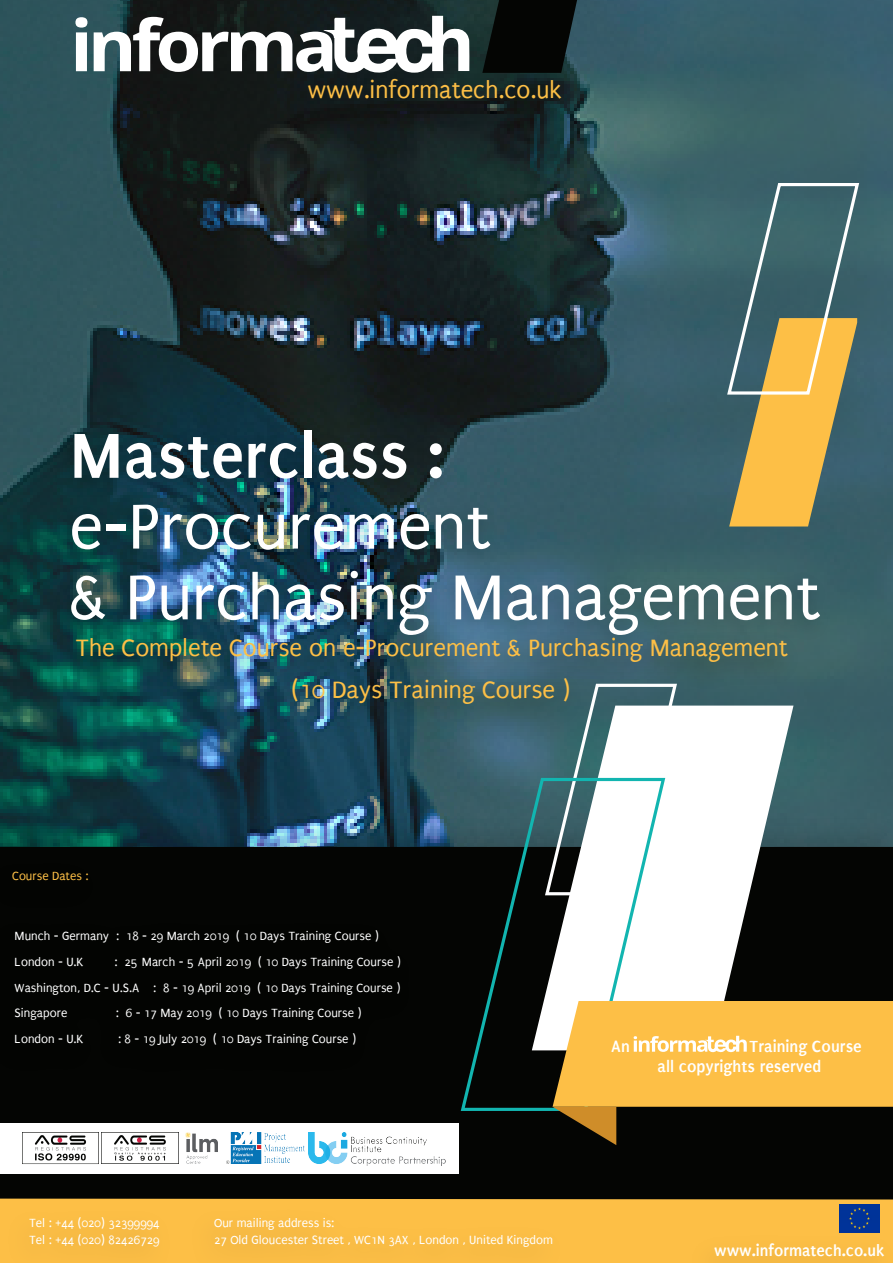
<style>
.page{position:relative;width:893px;height:1263px;background:#fff}
.page>*{position:absolute;margin:0;border:0;box-sizing:border-box;transform-origin:0 0}
.t1{font:68.25px/70.8px "Puritan";color:#fff}
.t2{font:700 68.25px "Puritan";color:#fff}
.t3{font:25.5px/41.7px "Puritan";color:#fdbf46;text-align:center}
.t4{font:700 17.25px/19.8px "Puritan";color:#fff}
.t5{font:700 16.95px "Puritan";color:#fff}
.t6{font:12.75px/25.5px "Puritan";color:#fff}
.t7{font:12.75px "Puritan";color:#fdbf46}
</style>
<div class="page">
<img style="left:0;top:0;width:893px;height:809px">
<svg style="left:482px;top:0;width:95px;height:58px;background:#0a0f0e"></svg>
<div style="left:0;top:847px;width:893px;height:351px;background:#040503"></div>
<svg style="left:665px;top:914px;width:128px;height:87px"></svg>
<svg style="left:461px;top:914px;width:204px;height:197px;fill:#040503"></svg>
<div style="left:601px;top:1198px;width:292px;height:65px;background:#fdbf46"></div>
<img style="left:46px;top:409px;width:789px;height:207px">
<img style="left:41px;top:616px;width:852px;height:234px">
<img style="left:257px;top:658px;width:636px;height:256px">
<div style="left:0;top:911px;width:483px;height:198px;background:#040503"></div>
<div style="left:0;top:1197px;width:179px;height:66px;background:#fbbd45"></div>
<div style="left:179px;top:1197px;width:422px;height:66px;background:#fcbe45"></div>
<div style="left:679px;top:1223px;width:214px;height:40px;background:#fcbe45"></div>
<div style="left:0;top:850px;width:481px;height:198px;background:#030402"></div>
<img style="left:273px;top:58px;width:620px;height:256px">
<svg style="left:725px;top:181px;width:136px;height:345px;background:#838663"></svg>
<svg style="left:75px;top:17px;width:12px;height:54px"></svg>
<svg style="left:94px;top:16px;width:375px;height:59px"></svg>
<svg style="left:553px;top:1001px;width:340px;height:144px;background:#bd913b"></svg>
<img style="left:839px;top:1205px;width:41px;height:27px">
<div style="left:0;top:1124px;width:458px;height:50px;background:#fff"></div>
<img style="left:22px;top:1133px;width:76px;height:31px">
<img style="left:114px;top:1135px;width:52px;height:26px">
<img style="left:186px;top:1133px;width:32px;height:30px">
<img style="left:227px;top:1133px;width:78px;height:30px">
<img style="left:308px;top:1133px;width:137px;height:32px">
<h2 class="t3" style="left:307px;top:69px;width:256px">www.informatech.co.uk</h2>
<h1 class="t2" style="left:69px;top:418px;width:376px">Masterclass :</h1>
<h1 class="t1" style="left:69px;top:492px;width:752px">e-Procurement<br>&amp; Purchasing Management</h1>
<h2 class="t3" style="left:75px;top:627px;width:714px">The Complete Course on e-Procurement &amp; Purchasing Management (10 Days Training Course )</h2>
<p class="t7" style="left:12px;top:869px;width:78px">Course Dates :</p>
<p class="t6" style="left:15px;top:924px;width:366px">Munch - Germany : 18 - 29 March 2019 ( 10 Days Training Course )<br>London - U.K</p>
<p class="t6" style="left:15px;top:949px;width:388px;text-align:justify;text-indent:100px">: 25 March - 5 April 2019 ( 10 Days Training Course )<br>Washington, D.C - U.S.A : 8 - 19 April 2019 ( 10 Days Training Course )<br>Singapore</p>
<p class="t6" style="left:116px;top:1000px;width:247px">: 6 - 17 May 2019 ( 10 Days Training Course )</p>
<p class="t6" style="left:15px;top:1026px;width:70px">London - U.K</p>
<p class="t6" style="left:118px;top:1026px;width:239px">: 8 - 19 July 2019 ( 10 Days Training Course )</p>
<p class="t6" style="left:29px;top:1214px;width:132px;line-height:17px">Tel : +44 (020) 32399994<br>Tel : +44 (020) 82426729</p>
<p class="t6" style="left:214px;top:1214px;width:340px;line-height:17px">Our mailing address is:<br>27 Old Gloucester Street , WC1N 3AX , London , United Kingdom</p>
<h3 class="t4" style="left:611px;top:1037px;width:20px">An</h3>
<h3 class="t4" style="left:658px;top:1037px;width:206px;text-indent:92px">Training Course all copyrights reserved</h3>
<h3 class="t5" style="left:714px;top:1241px;width:171px">www.informatech.co.uk</h3>
</div>
